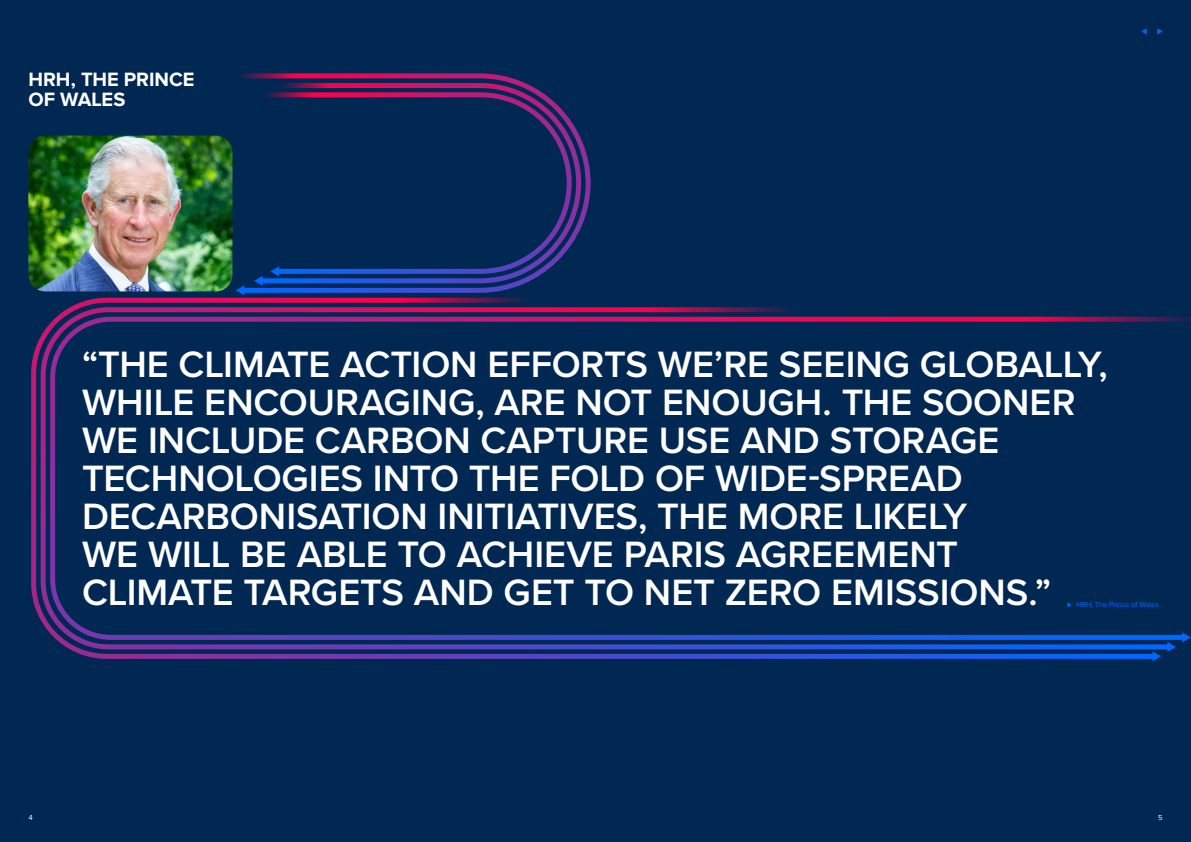
<style>
.page{position:relative;width:1191px;height:842px;background:#002853}
.page>*{position:absolute;margin:0;border:0;box-sizing:border-box;transform-origin:0 0}
.t1{font:600 38px/38px "Proxima Nova";letter-spacing:-.005em;color:#fff}
.t2{font:700 20px/20px "Proxima Nova";color:#fff}
.t3{font:7.5px "Proxima Nova";letter-spacing:-.01em;color:#0068ff}
.t4{font:7.5px "Proxima Nova";color:#fff}
</style>
<div class="page">
<svg style="left:240px;top:73px;width:350px;height:220px"></svg>
<svg style="left:236px;top:285px;width:8px;height:10px"></svg>
<svg style="left:31px;top:298px;width:1123px;height:361px"></svg>
<svg style="left:1152px;top:651px;width:9px;height:10px"></svg>
<svg style="left:41px;top:307px;width:1127px;height:342px"></svg>
<svg style="left:1167px;top:642px;width:9px;height:10px"></svg>
<svg style="left:50px;top:317px;width:1141px;height:323px"></svg>
<svg style="left:1182px;top:632px;width:8px;height:10px"></svg>
<img style="left:28px;top:136px;width:204px;height:155px">
<svg style="left:1067px;top:602px;width:4px;height:5px"></svg>
<svg style="left:1141px;top:28px;width:5px;height:6px"></svg>
<svg style="left:1157px;top:28px;width:5px;height:7px"></svg>
<p class="t2" style="left:28px;top:69px;width:168px">HRH, THE PRINCE<br>OF WALES</p>
<p class="t1" style="left:82px;top:344px;width:1027px">“THE CLIMATE ACTION EFFORTS WE’RE SEEING GLOBALLY, WHILE ENCOURAGING, ARE NOT ENOUGH. THE SOONER WE INCLUDE CARBON CAPTURE USE AND STORAGE TECHNOLOGIES INTO THE FOLD OF WIDE-SPREAD DECARBONISATION INITIATIVES, THE MORE LIKELY<br>WE WILL BE ABLE TO ACHIEVE PARIS AGREEMENT CLIMATE TARGETS AND GET TO NET ZERO EMISSIONS.”</p>
<p class="t3" style="left:1076px;top:600px;width:84px">HRH, The Prince of Wales</p>
<p class="t4" style="left:28px;top:813px;width:6px">4</p>
<p class="t4" style="left:1158px;top:813px;width:6px">5</p>
</div>
